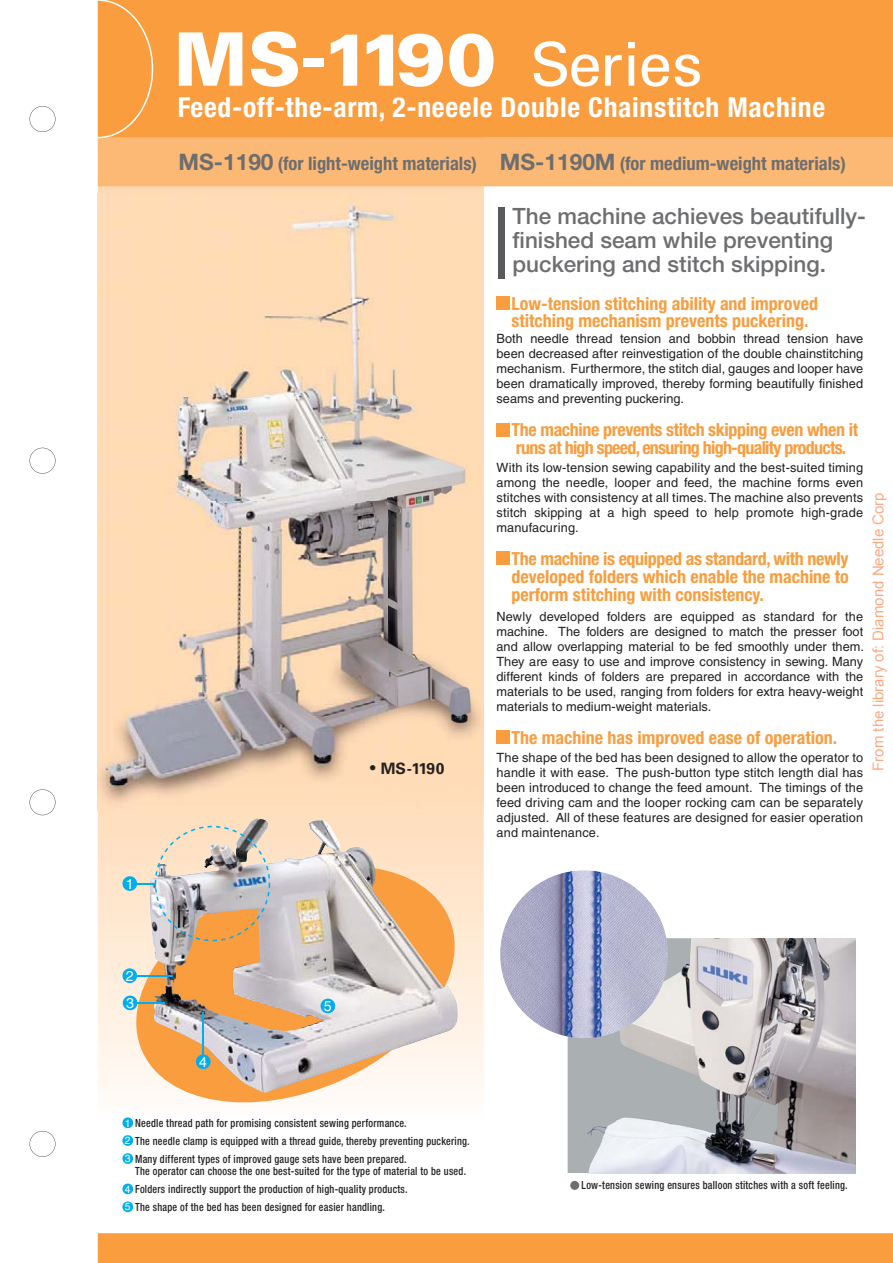
<style>
.page{position:relative;width:893px;height:1263px;background:#fff}
.page>*{position:absolute;margin:0;border:0;box-sizing:border-box;transform-origin:0 0}
.t1{font:900 73.8px "Univers";letter-spacing:-.07em;color:#fff}
.t2{font:700 condensed 27.6px "Helvetica Neue";letter-spacing:.025em;color:#fff}
.t3{font:500 22.5px/24px "Helvetica Neue";color:#6d6e70}
.t4{font:700 condensed 18.6px "Helvetica Neue";color:#6d6e70}
.t5{font:700 condensed 18px/18px "Helvetica Neue";color:#f99d3e}
.t6{font:700 condensed 18px/18px "Helvetica Neue";letter-spacing:-.03em;color:#f99d3e}
.t7{font:700 15.75px "Univers";letter-spacing:-.02em;color:#231f20}
.t8{font:15px "Arial";color:rgb(255 84 0/.5)}
.t9{font:14.25px/27.2px "Helvetica";color:#fff}
.t10{font:12.75px/15px "Helvetica";color:#231f20;text-align:justify}
.t11{font:500 condensed 11.25px/18px "Helvetica Neue";letter-spacing:.025em;color:#231f20;scale:.9 1}
.s1{font-weight:400;font-size:60.45px}
.s2{font-stretch:normal;font-size:22.65px}
.s3{font-size:21px}
.s4{font-family:"Helvetica";font-weight:400;font-stretch:normal;font-size:10.35px;color:#fff}
</style>
<div class="page">
<svg style="left:98px;top:810px;width:386px;height:403px"></svg>
<div style="left:98px;top:0;width:795px;height:138px;background:#f99d3e"></div>
<div style="left:98px;top:138px;width:795px;height:48px;background:#fcb975"></div>
<div style="left:98px;top:1233px;width:795px;height:30px;background:#f99d3e"></div>
<svg style="left:119px;top:850px;width:353px;height:268px"></svg>
<img style="left:171px;top:818px;width:170px;height:48px">
<img style="left:171px;top:866px;width:170px;height:165px">
<hr style="left:137px;top:1002px;width:28px;height:2px;background:#00aeef">
<svg style="left:122px;top:1117px;width:11px;height:11px"></svg>
<svg style="left:122px;top:1135px;width:11px;height:11px"></svg>
<svg style="left:122px;top:1153px;width:11px;height:11px"></svg>
<svg style="left:122px;top:1183px;width:11px;height:11px"></svg>
<svg style="left:122px;top:1201px;width:11px;height:11px"></svg>
<hr style="left:203px;top:1012px;width:1px;height:42px;background:#00aeef">
<svg style="left:196px;top:1054px;width:15px;height:15px"></svg>
<hr style="left:137px;top:975px;width:36px;height:1px;background:#00aeef">
<svg style="left:122px;top:968px;width:15px;height:15px"></svg>
<svg style="left:123px;top:995px;width:14px;height:15px"></svg>
<svg style="left:122px;top:826px;width:148px;height:115px;background:#d2c2b0"></svg>
<svg style="left:321px;top:999px;width:14px;height:14px"></svg>
<img style="left:97px;top:194px;width:1px;height:616px">
<img style="left:496px;top:296px;width:8px;height:448px">
<img style="left:98px;top:194px;width:386px;height:616px">
<svg style="left:568px;top:1037px;width:288px;height:136px;background:#b6b7c0"></svg>
<img style="left:594px;top:938px;width:262px;height:206px">
<img style="left:500px;top:870px;width:168px;height:168px;border-radius:50%">
<div style="left:570px;top:1181px;width:9px;height:9px;background:#6d6e70;border-radius:50%"></div>
<svg style="left:98px;top:0;width:55px;height:138px"></svg>
<div style="left:498px;top:207px;width:7px;height:72px;background:#58595b"></div>
<div style="left:497px;top:297px;width:13px;height:13px;background:#f99d3e"></div>
<div style="left:497px;top:423px;width:13px;height:13px;background:#f99d3e"></div>
<div style="left:497px;top:551px;width:13px;height:14px;background:#f99d3e"></div>
<div style="left:497px;top:730px;width:13px;height:14px;background:#f99d3e"></div>
<svg style="left:30px;top:1131px;width:25px;height:26px"></svg>
<svg style="left:30px;top:789px;width:25px;height:26px"></svg>
<svg style="left:30px;top:448px;width:25px;height:26px"></svg>
<svg style="left:30px;top:106px;width:25px;height:26px"></svg>
<h1 class="t1" style="left:174px;top:32px;width:530px">MS-1190 <span class="s1">Series</span></h1>
<h2 class="t2" style="left:178px;top:97px;width:649px">Feed-off-the-arm, 2-neeele Double Chainstitch Machine</h2>
<h3 class="t4" style="left:178px;top:156px;width:669px"><span class="s2">MS-1190</span> (for light-weight materials) <span class="s2">MS-1190M</span> (for medium-weight materials)</h3>
<p class="t9" style="left:126px;top:871px;width:9px">1</p>
<p class="t7" style="left:369px;top:762px;width:77px"><span class="s3">•</span> MS-1190</p>
<h3 class="t3" style="left:512px;top:206px;width:355px">The machine achieves beautifully&shy;finished seam while preventing puckering and stitch skipping.</h3>
<h3 class="t5" style="left:511px;top:297px;width:308px;line-height:16.5px">Low-tension stitching ability and improved stitching mechanism prevents puckering.</h3>
<p class="t10" style="left:496px;top:332px;width:368px">Both needle thread tension and bobbin thread tension have been decreased after reinvestigation of the double chainstitching mechanism. Furthermore, the stitch dial, gauges and looper have been dramatically improved, thereby forming beautifully finished seams and preventing puckering.</p>
<h3 class="t6" style="left:511px;top:422px;width:348px">The machine prevents stitch skipping even when it runs at high speed, ensuring high-quality products.</h3>
<p class="t10" style="left:496px;top:461px;width:368px">With its low-tension sewing capability and the best-suited timing among the needle, looper and feed, the machine forms even stitches with consistency at all times. The machine also prevents stitch skipping at a high speed to help promote high-grade manufacuring.</p>
<h3 class="t5" style="left:511px;top:551px;width:339px;text-align:justify">The machine is equipped as standard, with newly developed folders which enable the machine to perform stitching with consistency.</h3>
<p class="t10" style="left:496px;top:610px;width:369px">Newly developed folders are equipped as standard for the machine. The folders are designed to match the presser foot and allow overlapping material to be fed smoothly under them.<br>They are easy to use and improve consistency in sewing. Many different kinds of folders are prepared in accordance with the materials to be used, ranging from folders for extra heavy-weight materials to medium-weight materials.</p>
<h3 class="t5" style="left:511px;top:730px;width:327px">The machine has improved ease of operation.</h3>
<p class="t10" style="left:496px;top:751px;width:368px">The shape of the bed has been designed to allow the operator to handle it with ease. The push-button type stitch length dial has been introduced to change the feed amount. The timings of the feed driving cam and the looper rocking cam can be separately adjusted. All of these features are designed for easier operation and maintenance.</p>
<p class="t8" style="left:868px;top:771px;width:280px;rotate:-90deg">From the library of: Diamond Needle Corp</p>
<p class="t9" style="left:126px;top:963px;width:10px">2<br>3</p>
<p class="t9" style="left:199px;top:1049px;width:9px">4</p>
<p class="t9" style="left:324px;top:994px;width:9px">5</p>
<p class="t11" style="left:125px;top:1115px;width:384px"><span class="s4">1</span> Needle thread path for promising consistent sewing performance.<br><span class="s4">2</span> The needle clamp is equipped with a thread guide, thereby preventing puckering.<br><span class="s4">3</span> Many different types of improved gauge sets have been prepared.</p>
<p class="t11" style="left:125px;top:1181px;width:316px"><span class="s4">4</span> Folders indirectly support the production of high-quality products.<br><span class="s4">5</span> The shape of the bed has been designed for easier handling.</p>
<p class="t11" style="left:135px;top:1163px;width:369px">The operator can choose the one best-suited for the type of material to be used.</p>
<p class="t11" style="left:582px;top:1177px;width:297px">Low-tension sewing ensures balloon stitches with a soft feeling.</p>
</div>
